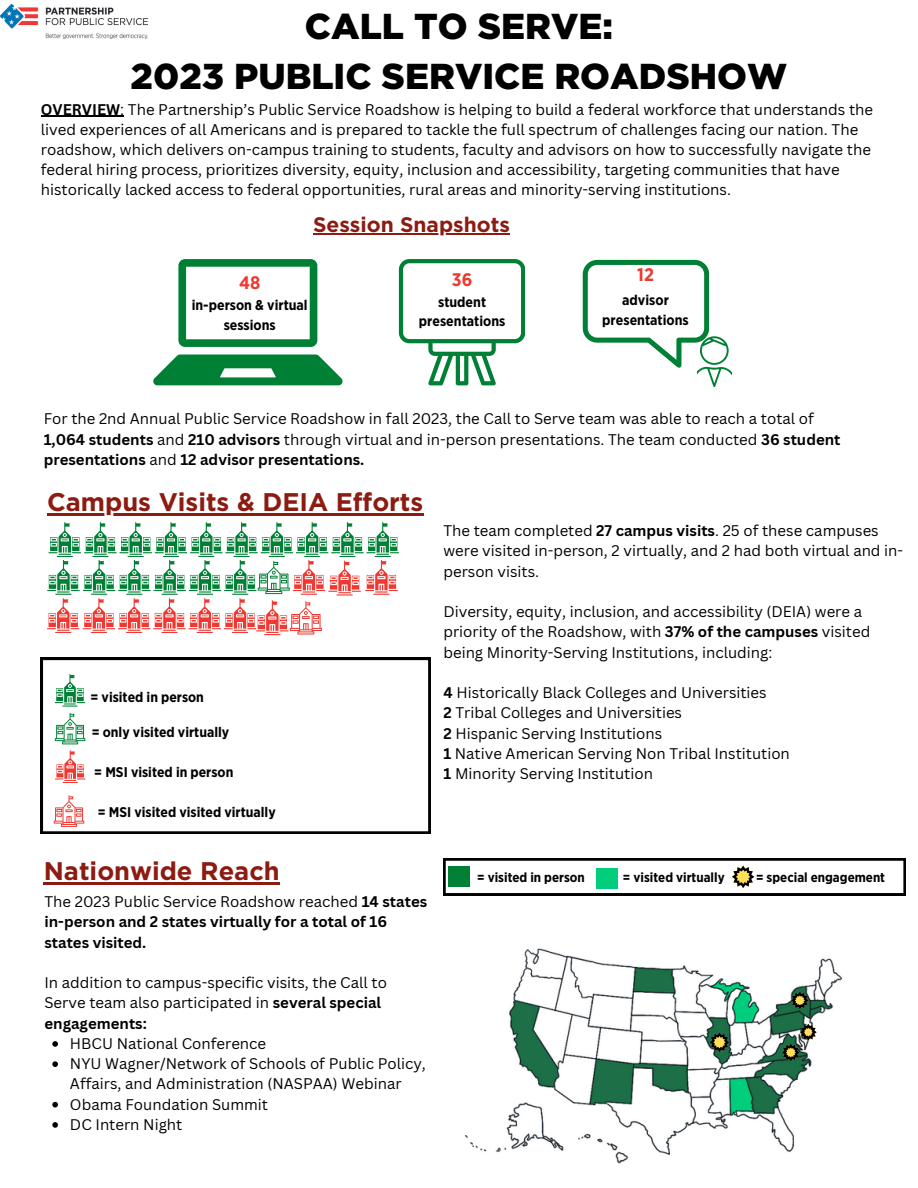
<style>
.page{position:relative;width:918px;height:1188px;background:#fff}
.page>*{position:absolute;margin:0;border:0;box-sizing:border-box;transform-origin:0 0}
.t1{font:900 36px "Gotham";color:#000}
.t2{font:700 25.5px "Gotham";color:#8c1b11}
.t3{font:700 21px "Gotham";color:#8c1b11}
.t4{font:700 18.15px "Gotham Narrow";color:#ee3831}
.t5{font:15px/20.2px "Canva Sans";color:#000}
.t6{font:700 15px/20.2px "Canva Sans";color:#000}
.t7{font:700 14.25px/19.8px "Gotham Narrow";color:#000;text-align:center}
.t8{font:700 14.1px "Gotham Narrow";color:#000}
.t9{font:700 13.35px "Gotham Narrow";color:#000}
.s1{font-weight:700}
.s2{font-weight:400}
</style>
<div class="page">
<svg style="left:41px;top:658px;width:389px;height:175px"></svg>
<svg style="left:55px;top:674px;width:30px;height:32px"></svg>
<svg style="left:55px;top:713px;width:30px;height:31px"></svg>
<img style="left:0;top:4px;width:147px;height:34px">
<svg style="left:153px;top:355px;width:189px;height:30px"></svg>
<svg style="left:178px;top:259px;width:139px;height:88px"></svg>
<svg style="left:399px;top:259px;width:126px;height:126px"></svg>
<div style="left:406px;top:265px;width:111px;height:69px;background:#fff"></div>
<svg style="left:583px;top:260px;width:149px;height:127px"></svg>
<svg style="left:47px;top:522px;width:352px;height:113px"></svg>
<hr style="left:41px;top:116px;width:79px;height:1px;background:#000">
<hr style="left:313px;top:233px;width:197px;height:1px;background:#8c1b11">
<hr style="left:44px;top:883px;width:236px;height:2px;background:#8c1b11">
<hr style="left:47px;top:513px;width:376px;height:2px;background:#8c1b11">
<svg style="left:52px;top:1041px;width:6px;height:6px"></svg>
<svg style="left:52px;top:1061px;width:6px;height:6px"></svg>
<svg style="left:52px;top:1102px;width:6px;height:5px"></svg>
<svg style="left:52px;top:1122px;width:6px;height:6px"></svg>
<svg style="left:55px;top:750px;width:30px;height:33px"></svg>
<svg style="left:54px;top:795px;width:30px;height:32px"></svg>
<svg style="left:443px;top:859px;width:463px;height:36px"></svg>
<img style="left:465px;top:948px;width:377px;height:216px">
<svg style="left:782px;top:1024px;width:35px;height:38px"></svg>
<svg style="left:709px;top:1032px;width:21px;height:20px"></svg>
<svg style="left:791px;top:991px;width:18px;height:18px"></svg>
<p class="t1" style="left:305px;top:6px;width:310px">CALL TO SERVE:</p>
<p class="t1" style="left:131px;top:55px;width:658px">2023 PUBLIC SERVICE ROADSHOW</p>
<p class="t5" style="left:41px;top:99px;width:834px"><span class="s1">OVERVIEW</span>: The Partnership’s Public Service Roadshow is helping to build a federal workforce that understands the lived experiences of all Americans and is prepared to tackle the full spectrum of challenges facing our nation. The roadshow, which delivers on-campus training to students, faculty and advisors on how to successfully navigate the federal hiring process, prioritizes diversity, equity, inclusion and accessibility, targeting communities that have historically lacked access to federal opportunities, rural areas and minority-serving institutions.</p>
<p class="t3" style="left:313px;top:212px;width:198px">Session Snapshots</p>
<p class="t4" style="left:239px;top:275px;width:23px">48</p>
<p class="t7" style="left:192px;top:297px;width:117px;line-height:19.2px">in-person &amp; virtual sessions</p>
<p class="t4" style="left:452px;top:271px;width:22px">36</p>
<p class="t7" style="left:438px;top:293px;width:50px">student</p>
<p class="t7" style="left:419px;top:312px;width:88px">presentations</p>
<p class="t4" style="left:637px;top:267px;width:18px">12</p>
<p class="t7" style="left:602px;top:291px;width:88px">advisor presentations</p>
<p class="t5" style="left:44px;top:408px;width:798px">For the 2nd Annual Public Service Roadshow in fall 2023, the Call to Serve team was able to reach a total of<br><span class="s1">1,064 students</span> and <span class="s1">210 advisors</span> through virtual and in-person presentations. The team conducted <span class="s1">36 student presentations</span> and <span class="s1">12 advisor presentations.</span></p>
<p class="t2" style="left:47px;top:487px;width:378px">Campus Visits &amp; DEIA Efforts</p>
<p class="t8" style="left:91px;top:691px;width:115px">= visited in person</p>
<p class="t8" style="left:92px;top:726px;width:139px">= only visited virtually</p>
<p class="t8" style="left:94px;top:766px;width:141px">= MSI visited in person</p>
<p class="t8" style="left:98px;top:806px;width:179px">= MSI visited visited virtually</p>
<p class="t2" style="left:44px;top:857px;width:237px">Nationwide Reach</p>
<p class="t6" style="left:44px;top:891px;width:384px"><span class="s2">The 2023 Public Service Roadshow reached</span> 14 states in-person and 2 states virtually for a total of 16 states visited.</p>
<p class="t5" style="left:44px;top:972px;width:344px">In addition to campus-specific visits, the Call to<br>Serve team also participated in <span class="s1">several special engagements:</span></p>
<p class="t5" style="left:70px;top:1033px;width:198px">HBCU National Conference</p>
<p class="t5" style="left:70px;top:1053px;width:357px">NYU Wagner/Network of Schools of Public Policy,<br>Affairs, and Administration (NASPAA) Webinar</p>
<p class="t5" style="left:70px;top:1094px;width:200px">Obama Foundation Summit</p>
<p class="t5" style="left:70px;top:1114px;width:114px">DC Intern Night</p>
<p class="t5" style="left:443px;top:520px;width:461px">The team completed <span class="s1">27 campus visits</span>. 25 of these campuses were visited in-person, 2 virtually, and 2 had both virtual and in&shy;person visits.</p>
<p class="t5" style="left:443px;top:601px;width:428px">Diversity, equity, inclusion, and accessibility (DEIA) were a priority of the Roadshow, with <span class="s1">37% of the campuses</span> visited being Minority-Serving Institutions, including:</p>
<p class="t5" style="left:443px;top:682px;width:325px"><span class="s1">4</span> Historically Black Colleges and Universities</p>
<p class="t5" style="left:443px;top:702px;width:240px"><span class="s1">2</span> Tribal Colleges and Universities</p>
<p class="t5" style="left:443px;top:723px;width:220px"><span class="s1">2</span> Hispanic Serving Institutions</p>
<p class="t5" style="left:443px;top:743px;width:348px"><span class="s1">1</span> Native American Serving Non Tribal Institution</p>
<p class="t5" style="left:443px;top:763px;width:211px"><span class="s1">1</span> Minority Serving Institution</p>
<p class="t9" style="left:477px;top:871px;width:109px">= visited in person</p>
<p class="t9" style="left:623px;top:871px;width:103px">= visited virtually</p>
<p class="t9" style="left:756px;top:871px;width:130px">= special engagement</p>
</div>
